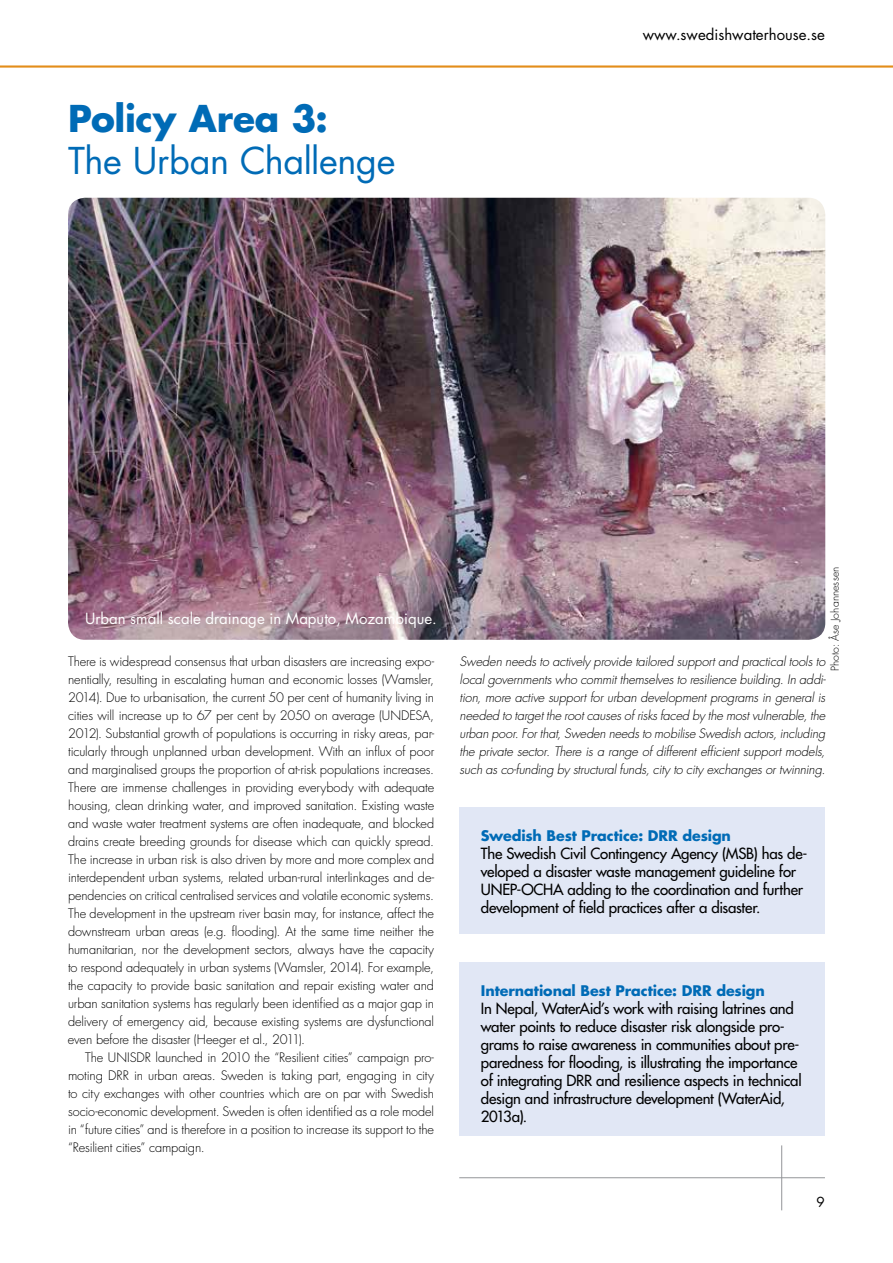
<style>
.page{position:relative;width:893px;height:1263px;background:#fff}
.page>*{position:absolute;margin:0;border:0;box-sizing:border-box;transform-origin:0 0}
.t1{font:36px "Futura Std";letter-spacing:-.01em;color:#006bb6}
.t2{font:700 36px "Futura Std";letter-spacing:-.005em;color:#006bb6}
.t3{font:500 15px/18px "Futura Std";letter-spacing:-.015em;color:#000}
.t4{font:15px "Futura Std";color:#fff}
.t5{font:15px "Futura Std";color:#000}
.t6{font:700 14.25px "Futura Std";letter-spacing:-.005em;color:#006bb6}
.t7{font:13.5px "Futura Std";color:#000}
.t8{font:300 12.75px/18px "Futura Std";letter-spacing:-.01em;color:#000;text-align:justify}
.t9{font:italic 300 12.75px/18px "Futura Std";letter-spacing:-.015em;color:#000;text-align:justify}
.t10{font:300 10.5px "Futura Std";letter-spacing:.01em;color:#000}
</style>
<div class="page">
<hr style="left:0;top:65px;width:893px;height:3px;background:#e38d1a">
<hr style="left:781px;top:1145px;width:1px;height:65px;background:#939598">
<hr style="left:459px;top:1177px;width:366px;height:1px;background:#939598">
<img style="left:68px;top:198px;width:757px;height:442px">
<div style="left:460px;top:962px;width:365px;height:174px;background:#e1e7f5"></div>
<div style="left:460px;top:807px;width:365px;height:127px;background:#e1e7f5"></div>
<h1 class="t2" style="left:68px;top:94px;width:261px">Policy Area 3:</h1>
<h1 class="t1" style="left:68px;top:138px;width:329px">The Urban Challenge</h1>
<p class="t5" style="left:643px;top:25px;width:184px">www.swedishwaterhouse.se</p>
<p class="t4" style="left:85px;top:609px;width:353px">Urban small scale drainage in Maputo, Mozambique.</p>
<p class="t8" style="left:68px;top:653px;width:368px">There is widespread consensus that urban disasters are increasing expo&shy;nentially, resulting in escalating human and economic losses (Wamsler, 2014). Due to urbanisation, the current 50 per cent of humanity living in cities will increase up to 67 per cent by 2050 on average (UNDESA, 2012). Substantial growth of populations is occurring in risky areas, par&shy;ticularly through unplanned urban development. With an influx of poor and marginalised groups the proportion of at-risk populations increases.<br>There are immense challenges in providing everybody with adequate housing, clean drinking water, and improved sanitation. Existing waste and waste water treatment systems are often inadequate, and blocked drains create breeding grounds for disease which can quickly spread.<br>The increase in urban risk is also driven by more and more complex and interdependent urban systems, related urban-rural interlinkages and de&shy;pendencies on critical centralised services and volatile economic systems.<br>The development in the upstream river basin may, for instance, affect the downstream urban areas (e.g. flooding). At the same time neither the humanitarian, nor the development sectors, always have the capacity to respond adequately in urban systems (Wamsler, 2014). For example, the capacity to provide basic sanitation and repair existing water and urban sanitation systems has regularly been identified as a major gap in delivery of emergency aid, because existing systems are dysfunctional even before the disaster (Heeger et al., 2011).</p>
<p class="t8" style="left:68px;top:1049px;width:368px;text-indent:17px">The UNISDR launched in 2010 the “Resilient cities” campaign pro&shy;moting DRR in urban areas. Sweden is taking part, engaging in city to city exchanges with other countries which are on par with Swedish socio-economic development. Sweden is often identified as a role model in “future cities” and is therefore in a position to increase its support to the “Resilient cities” campaign.</p>
<p class="t10" style="left:829px;top:671px;width:106px;rotate:-90deg">Photo: Åse Johannessen</p>
<p class="t9" style="left:460px;top:653px;width:368px">Sweden needs to actively provide tailored support and practical tools to local governments who commit themselves to resilience building. In addi&shy;tion, more active support for urban development programs in general is needed to target the root causes of risks faced by the most vulnerable, the urban poor. For that, Sweden needs to mobilise Swedish actors, including the private sector. There is a range of different efficient support models, such as co-funding by structural funds, city to city exchanges or twinning.</p>
<p class="t6" style="left:481px;top:826px;width:252px">Swedish Best Practice: DRR design</p>
<p class="t3" style="left:481px;top:845px;width:328px">The Swedish Civil Contingency Agency (MSB) has de&shy;veloped a disaster waste management guideline for UNEP-OCHA adding to the coordination and further development of field practices after a disaster.</p>
<p class="t6" style="left:481px;top:981px;width:286px">International Best Practice: DRR design</p>
<p class="t3" style="left:481px;top:1000px;width:322px">In Nepal, WaterAid’s work with raising latrines and water points to reduce disaster risk alongside pro&shy;grams to raise awareness in communities about pre&shy;paredness for flooding, is illustrating the importance of integrating DRR and resilience aspects in technical design and infrastructure development (WaterAid, 2013a).</p>
<p class="t7" style="left:817px;top:1193px;width:10px">9</p>
</div>
